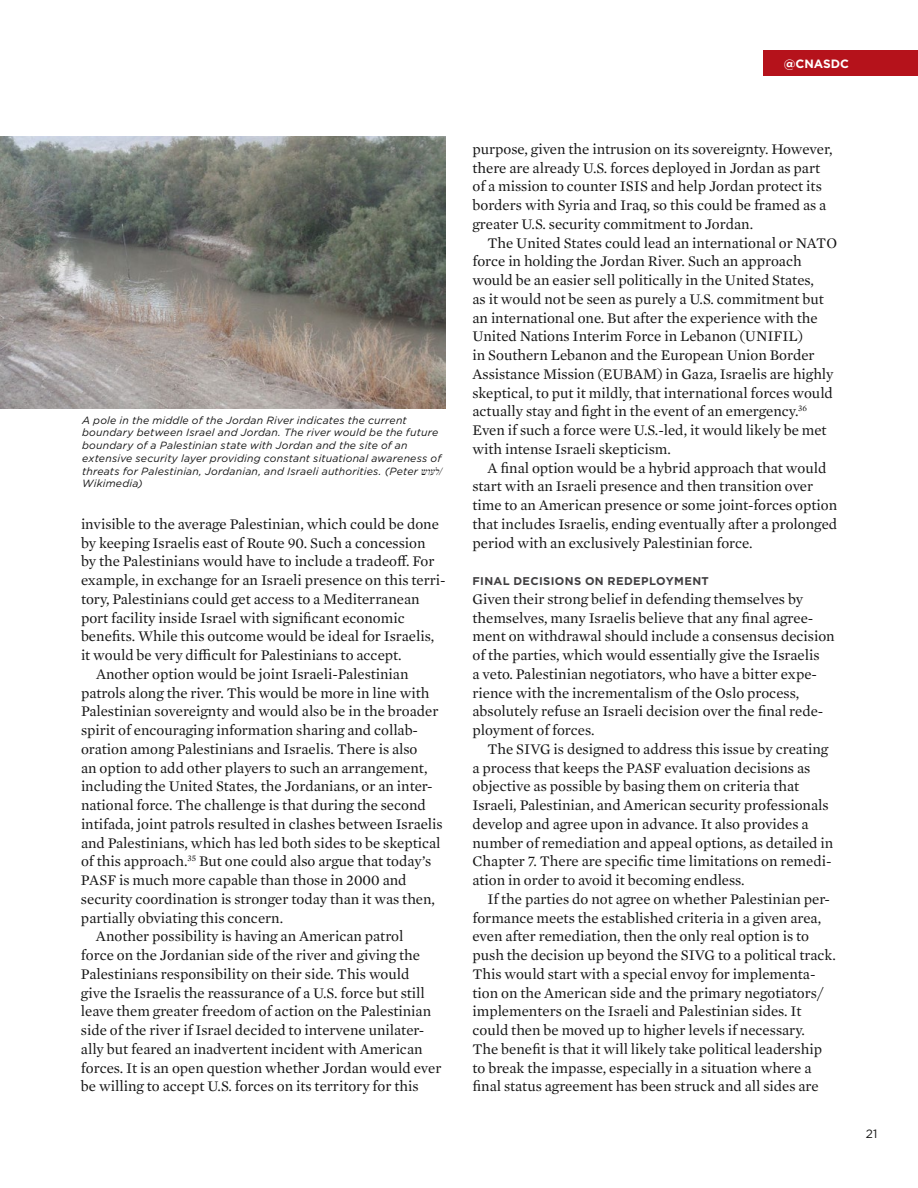
<style>
.page{position:relative;width:918px;height:1188px;background:#fff}
.page>*{position:absolute;margin:0;border:0;box-sizing:border-box;transform-origin:0 0}
.t1{font:15px/18.8px "Mercury Text G1";color:#141414}
.t2{font:700 12px "Gotham";color:#fff}
.t3{font:12px "Gotham";color:#141414}
.t4{font:700 11.25px "Gotham";letter-spacing:.035em;color:#414042}
.t5{font:italic 10.5px/12.8px "Gotham";letter-spacing:.02em;color:#141414}
.t6{font:italic 10.5px "Times New Roman";color:#141414}
.s1{font-family:"Times New Roman"}
</style>
<div class="page">
<div style="left:764px;top:51px;width:154px;height:25px;background:#b5121b"></div>
<img style="left:0;top:137px;width:446px;height:272px">
<p class="t2" style="left:784px;top:56px;width:67px">@CNASDC</p>
<p class="t5" style="left:82px;top:413px;width:362px">A pole in the middle of the Jordan River indicates the current boundary between Israel and Jordan. The river would be the future boundary of a Palestinian state with Jordan and the site of an extensive security layer providing constant situational awareness of threats for Palestinian, Jordanian, and Israeli authorities. (Peter <span class="s1">ש /</span></p>
<p class="t6" style="left:427px;top:464px;width:14px">לעו</p>
<p class="t5" style="left:82px;top:477px;width:62px">Wikimedia)</p>
<p class="t1" style="left:81px;top:514px;width:359px">invisible to the average Palestinian, which could be done</p>
<p class="t1" style="left:81px;top:532px;width:346px">by keeping Israelis east of Route 90. Such a concession</p>
<p class="t1" style="left:81px;top:551px;width:355px">by the Palestinians would have to include a tradeoff. For</p>
<p class="t1" style="left:81px;top:570px;width:366px">example, in exchange for an Israeli presence on this terri-</p>
<p class="t1" style="left:81px;top:589px;width:340px">tory, Palestinians could get access to a Mediterranean</p>
<p class="t1" style="left:81px;top:607px;width:325px">port facility inside Israel with significant economic</p>
<p class="t1" style="left:81px;top:626px;width:355px">benefits. While this outcome would be ideal for Israelis,</p>
<p class="t1" style="left:81px;top:645px;width:322px">it would be very difficult for Palestinians to accept.</p>
<p class="t1" style="left:96px;top:664px;width:314px">Another option would be joint Israeli-Palestinian</p>
<p class="t1" style="left:81px;top:682px;width:350px">patrols along the river. This would be more in line with</p>
<p class="t1" style="left:81px;top:701px;width:359px">Palestinian sovereignty and would also be in the broader</p>
<p class="t1" style="left:81px;top:720px;width:339px">spirit of encouraging information sharing and collab-</p>
<p class="t1" style="left:81px;top:739px;width:338px">oration among Palestinians and Israelis. There is also</p>
<p class="t1" style="left:81px;top:757px;width:348px">an option to add other players to such an arrangement,</p>
<p class="t1" style="left:81px;top:776px;width:353px">including the United States, the Jordanians, or an inter-</p>
<p class="t1" style="left:81px;top:795px;width:346px">national force. The challenge is that during the second</p>
<p class="t1" style="left:81px;top:814px;width:363px">intifada, joint patrols resulted in clashes between Israelis</p>
<p class="t1" style="left:81px;top:832px;width:361px">and Palestinians, which has led both sides to be skeptical</p>
<p class="t1" style="left:81px;top:851px;width:352px">of this approach.<sup>35</sup> But one could also argue that today’s</p>
<p class="t1" style="left:81px;top:870px;width:327px">PASF is much more capable than those in 2000 and</p>
<p class="t1" style="left:81px;top:889px;width:356px">security coordination is stronger today than it was then,</p>
<p class="t1" style="left:81px;top:907px;width:204px">partially obviating this concern.</p>
<p class="t1" style="left:96px;top:926px;width:309px">Another possibility is having an American patrol</p>
<p class="t1" style="left:81px;top:945px;width:340px">force on the Jordanian side of the river and giving the</p>
<p class="t1" style="left:81px;top:964px;width:330px">Palestinians responsibility on their side. This would</p>
<p class="t1" style="left:81px;top:982px;width:345px">give the Israelis the reassurance of a U.S. force but still</p>
<p class="t1" style="left:81px;top:1001px;width:352px">leave them greater freedom of action on the Palestinian</p>
<p class="t1" style="left:81px;top:1020px;width:345px">side of the river if Israel decided to intervene unilater-</p>
<p class="t1" style="left:81px;top:1039px;width:343px">ally but feared an inadvertent incident with American</p>
<p class="t1" style="left:81px;top:1057px;width:362px">forces. It is an open question whether Jordan would ever</p>
<p class="t1" style="left:81px;top:1076px;width:339px">be willing to accept U.S. forces on its territory for this</p>
<p class="t1" style="left:472px;top:139px;width:362px">purpose, given the intrusion on its sovereignty. However, there are already U.S. forces deployed in Jordan as part of a mission to counter ISIS and help Jordan protect its borders with Syria and Iraq, so this could be framed as a greater U.S. security commitment to Jordan.</p>
<p class="t1" style="left:472px;top:232px;width:366px;text-indent:15px">The United States could lead an international or NATO force in holding the Jordan River. Such an approach would be an easier sell politically in the United States,<br>as it would not be seen as purely a U.S. commitment but an international one. But after the experience with the United Nations Interim Force in Lebanon (UNIFIL)<br>in Southern Lebanon and the European Union Border Assistance Mission (EUBAM) in Gaza, Israelis are highly skeptical, to put it mildly, that international forces would actually stay and fight in the event of an emergency.<sup>36<br></sup>Even if such a force were U.S.-led, it would likely be met with intense Israeli skepticism.</p>
<p class="t1" style="left:473px;top:457px;width:366px;text-indent:15px">A final option would be a hybrid approach that would start with an Israeli presence and then transition over time to an American presence or some joint-forces option that includes Israelis, ending eventually after a prolonged period with an exclusively Palestinian force.</p>
<p class="t4" style="left:472px;top:574px;width:238px">FINAL DECISIONS ON REDEPLOYMENT</p>
<p class="t1" style="left:472px;top:589px;width:364px">Given their strong belief in defending themselves by themselves, many Israelis believe that any final agree&shy;ment on withdrawal should include a consensus decision of the parties, which would essentially give the Israelis<br>a veto. Palestinian negotiators, who have a bitter expe&shy;rience with the incrementalism of the Oslo process, absolutely refuse an Israeli decision over the final rede&shy;ployment of forces.</p>
<p class="t1" style="left:472px;top:739px;width:362px;text-indent:15px">The SIVG is designed to address this issue by creating a process that keeps the PASF evaluation decisions as objective as possible by basing them on criteria that Israeli, Palestinian, and American security professionals develop and agree upon in advance. It also provides a number of remediation and appeal options, as detailed in Chapter 7. There are specific time limitations on remedi&shy;ation in order to avoid it becoming endless.</p>
<p class="t1" style="left:472px;top:889px;width:365px;text-indent:15px">If the parties do not agree on whether Palestinian per&shy;formance meets the established criteria in a given area, even after remediation, then the only real option is to push the decision up beyond the SIVG to a political track.<br>This would start with a special envoy for implementa&shy;tion on the American side and the primary negotiators/ implementers on the Israeli and Palestinian sides. It could then be moved up to higher levels if necessary.<br>The benefit is that it will likely take political leadership to break the impasse, especially in a situation where a final status agreement has been struck and all sides are</p>
<p class="t3" style="left:866px;top:1126px;width:13px">21</p>
</div>
